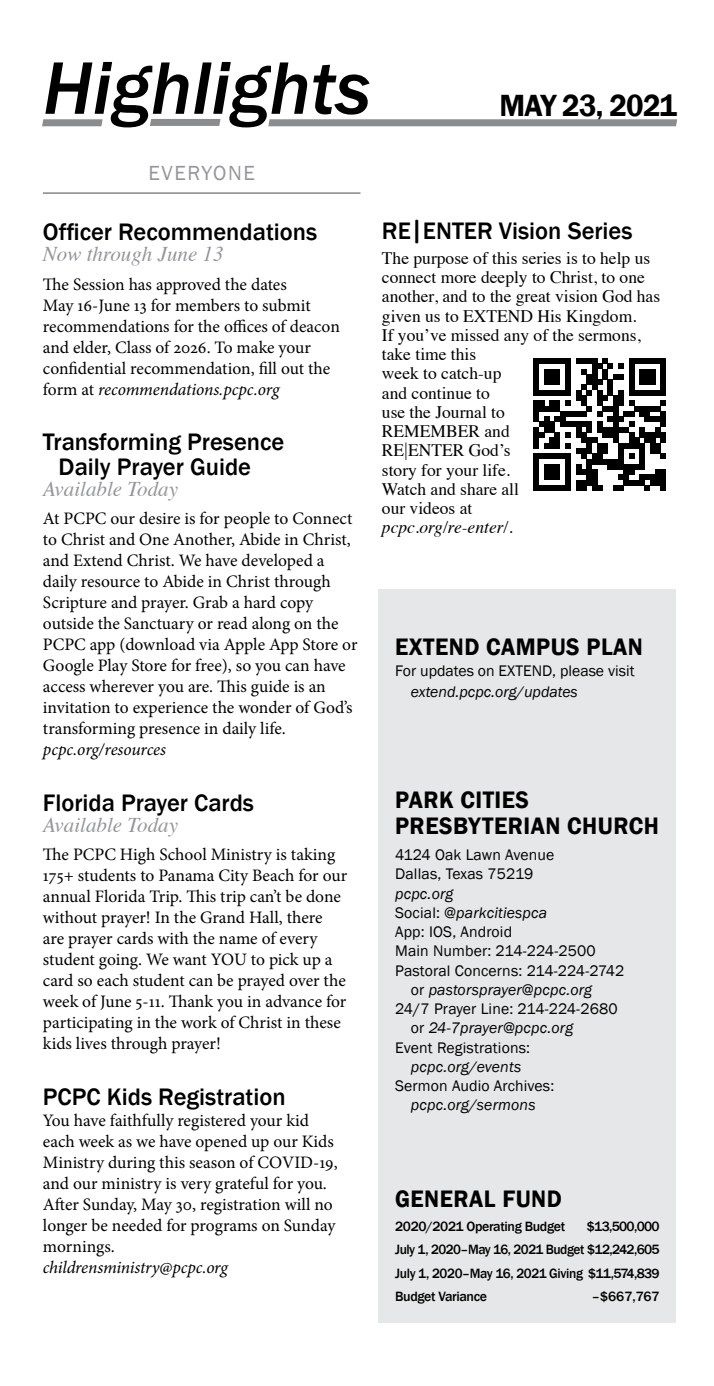
<style>
.page{position:relative;width:714px;height:1386px;background:#fff}
.page>*{position:absolute;margin:0;border:0;box-sizing:border-box;transform-origin:0 0}
.t1{font:italic 500 77px "Franklin Gothic";color:#000}
.t2{font:600 31.5px "Franklin Gothic";letter-spacing:-.025em;color:#000;scale:.95 1}
.t3{font:500 24.5px/24.5px "Franklin Gothic";color:#000}
.t4{font:600 24.5px/26.2px "Franklin Gothic";letter-spacing:.02em;color:#000;scale:.95 1}
.t5{font:italic 21px "Times";color:#939598}
.t6{font:21px "Franklin Gothic";letter-spacing:.075em;color:#939598}
.t7{font:17.5px/21px "Minion Pro";letter-spacing:-.005em;color:#000}
.t8{font:17.5px/19.2px "Times";color:#000}
.t9{font:italic 17.5px "Minion Pro";letter-spacing:-.01em;color:#000}
.t10{font:italic 17.5px "Times";color:#000}
.t11{font:15.75px/19.2px "Franklin Gothic";letter-spacing:.01em;color:#000}
.t12{font:italic 15.75px "Franklin Gothic";letter-spacing:.01em;color:#000}
.t13{font:500 13.83px/23.6px "Franklin Gothic";letter-spacing:-.025em;color:#000;text-align:justify}
.s1{font-style:italic}
.s2{font-family:"Advert";font-weight:400}
.s3{font-family:"Times New Roman";font-size:19.25px}
.s4{font-style:normal}
</style>
<div class="page">
<div style="left:379px;top:589px;width:297px;height:734px;background:#e6e7e8"></div>
<hr style="left:43px;top:192px;width:317px;height:2px;background:#939598">
<div style="left:43px;top:119px;width:59px;height:7px;background:#8a8c8e"></div>
<div style="left:151px;top:119px;width:69px;height:7px;background:#8a8c8e"></div>
<div style="left:269px;top:119px;width:408px;height:7px;background:#8a8c8e"></div>
<svg style="left:534px;top:358px;width:132px;height:133px"></svg>
<h1 class="t1" style="left:43px;top:41px;width:329px">Highlights</h1>
<p class="t6" style="left:149px;top:160px;width:108px">EVERYONE</p>
<h2 class="t2" style="left:500px;top:86px;width:188px">MAY 23, 2021</h2>
<h3 class="t3" style="left:43px;top:220px;width:276px">Officer Recommendations</h3>
<p class="t5" style="left:43px;top:236px;width:182px">Now through June 13</p>
<p class="t7" style="left:43px;top:274px;width:299px">The Session has approved the dates<br>May 16-June 13 for members to submit recommendations for the offices of deacon and elder, Class of 2026. To make your confidential recommendation, fill out the form at <span class="s1">recommendations.pcpc.org</span></p>
<h3 class="t3" style="left:59px;top:430px;width:227px;text-indent:-16px">Transforming Presence<br>Daily Prayer Guide</h3>
<p class="t5" style="left:43px;top:470px;width:137px">Available Today</p>
<p class="t7" style="left:43px;top:508px;width:316px">At PCPC our desire is for people to Connect to Christ and One Another, Abide in Christ, and Extend Christ. We have developed a daily resource to Abide in Christ through Scripture and prayer. Grab a hard copy outside the Sanctuary or read along on the PCPC app (download via Apple App Store or Google Play Store for free), so you can have access wherever you are. This guide is an invitation to experience the wonder of God’s transforming presence in daily life.</p>
<p class="t9" style="left:43px;top:738px;width:125px">pcpc.org/resources</p>
<h3 class="t3" style="left:43px;top:790px;width:213px">Florida Prayer Cards</h3>
<p class="t5" style="left:43px;top:806px;width:137px">Available Today</p>
<p class="t7" style="left:43px;top:844px;width:306px">The PCPC High School Ministry is taking 175+ students to Panama City Beach for our annual Florida Trip. This trip can’t be done without prayer! In the Grand Hall, there are prayer cards with the name of every student going. We want YOU to pick up a card so each student can be prayed over the week of June 5-11. Thank you in advance for participating in the work of Christ in these kids lives through prayer!</p>
<h3 class="t3" style="left:43px;top:1084px;width:244px">PCPC Kids Registration</h3>
<p class="t7" style="left:43px;top:1110px;width:296px">You have faithfully registered your kid each week as we have opened up our Kids Ministry during this season of COVID-19, and our ministry is very grateful for you.<br>After Sunday, May 30, registration will no longer be needed for programs on Sunday mornings.</p>
<p class="t9" style="left:43px;top:1255px;width:186px">childrensministry@pcpc.org</p>
<h3 class="t3" style="left:382px;top:219px;width:252px">RE<span class="s2">|</span>ENTER Vision Series</h3>
<p class="t8" style="left:382px;top:247px;width:280px">The purpose of this series is to help us connect more deeply to Christ, to one another, and to the great vision God has given us to EXTEND His Kingdom.<br>If you’ve missed any of the sermons, take time this<br>week to catch-up<br>and continue to<br>use the Journal to<br>REMEMBER and<br>RE<span class="s3">|</span>ENTER God’s<br>story for your life.<br>Watch and share all<br>our videos at</p>
<p class="t10" style="left:382px;top:512px;width:132px">pcpc.org/re-enter/.</p>
<h3 class="t4" style="left:395px;top:634px;width:262px">EXTEND CAMPUS PLAN</h3>
<p class="t11" style="left:395px;top:661px;width:241px">For updates on EXTEND, please visit</p>
<p class="t12" style="left:411px;top:681px;width:168px">extend.pcpc.org/updates</p>
<h3 class="t4" style="left:395px;top:787px;width:279px">PARK CITIES<br>PRESBYTERIAN CHURCH</h3>
<p class="t11" style="left:395px;top:846px;width:161px">4124 Oak Lawn Avenue<br>Dallas, Texas 75219</p>
<p class="t12" style="left:395px;top:883px;width:60px">pcpc.org</p>
<p class="t12" style="left:395px;top:903px;width:154px"><span class="s4">Social:</span> @parkcitiespca</p>
<p class="t11" style="left:395px;top:923px;width:119px">App: IOS, Android</p>
<p class="t11" style="left:395px;top:942px;width:202px">Main Number: 214-224-2500</p>
<p class="t11" style="left:395px;top:961px;width:231px">Pastoral Concerns: 214-224-2742</p>
<p class="t12" style="left:411px;top:980px;width:183px"><span class="s4">or</span> pastorsprayer@pcpc.org</p>
<p class="t11" style="left:395px;top:999px;width:224px">24/7 Prayer Line: 214-224-2680</p>
<p class="t12" style="left:411px;top:1018px;width:164px"><span class="s4">or</span> 24-7prayer@pcpc.org</p>
<p class="t11" style="left:395px;top:1038px;width:137px">Event Registrations:</p>
<p class="t12" style="left:411px;top:1057px;width:112px">pcpc.org/events</p>
<p class="t11" style="left:395px;top:1076px;width:161px">Sermon Audio Archives:</p>
<p class="t12" style="left:411px;top:1095px;width:126px">pcpc.org/sermons</p>
<h3 class="t4" style="left:395px;top:1186px;width:177px">GENERAL FUND</h3>
<p class="t13" style="left:395px;top:1215px;width:172px">2020/2021 Operating Budget</p>
<p class="t13" style="left:395px;top:1215px;width:266px;text-indent:192px">$13,500,000<br>July 1, 2020–May 16, 2021 Budget $12,242,605<br>July 1, 2020–May 16, 2021 Giving $11,574,839<br>Budget Variance</p>
<p class="t13" style="left:592px;top:1285px;width:69px">–$667,767</p>
</div>
